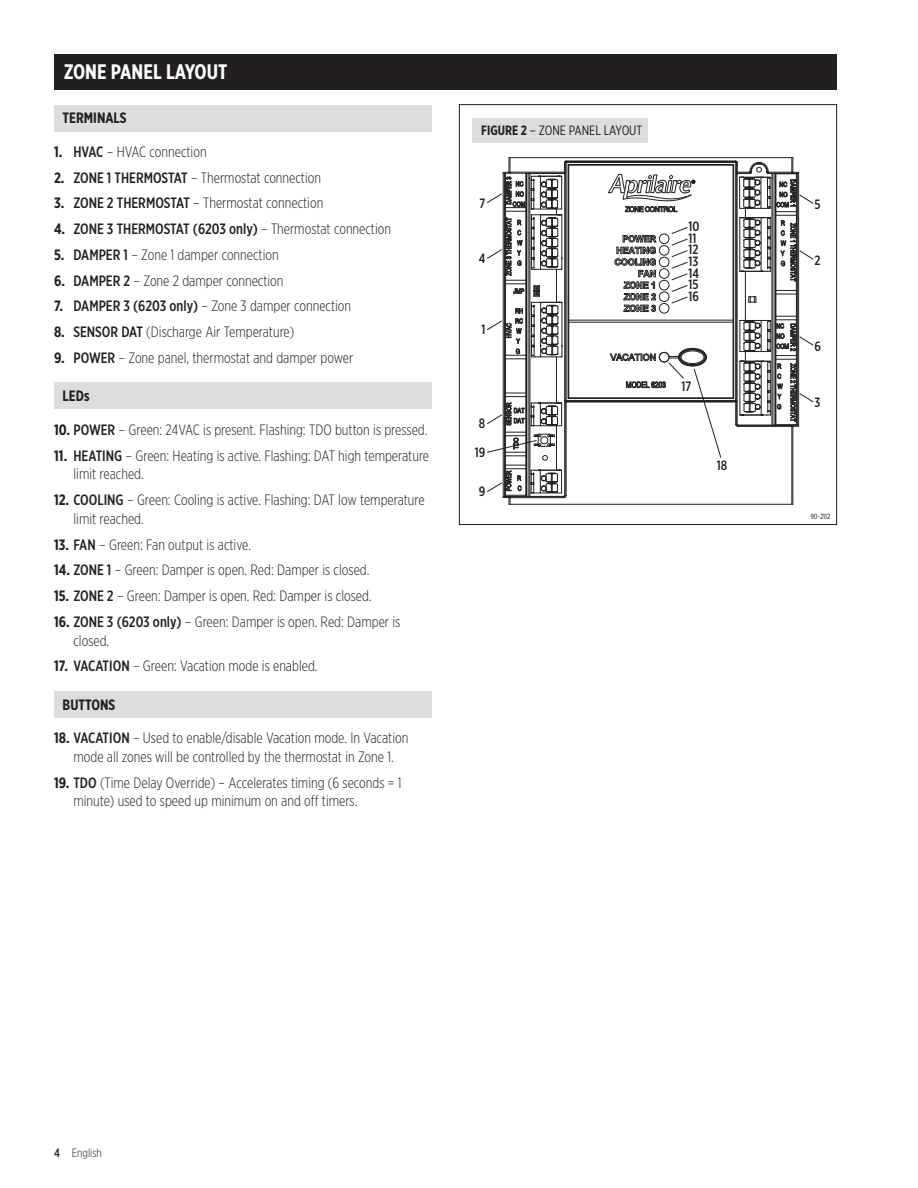
<style>
.page{position:relative;width:918px;height:1188px;background:#fff}
.page>*{position:absolute;margin:0;border:0;box-sizing:border-box;transform-origin:0 0}
.t1{font:700 21px "Gotham X Narrow";color:#fff}
.t2{font:300 15px/18.8px "Gotham X Narrow";color:#231f20}
.t3{font:500 15px "Gotham X Narrow";color:#231f20}
.t4{font:700 15px "Gotham X Narrow";color:#231f20}
.t5{font:500 13.5px/11.6px "Gotham X Narrow";color:#231f20}
.t6{font:13.5px "Gotham X Narrow";color:#231f20}
.t7{font:300 12px "Gotham X Narrow";color:#231f20}
.t8{font:7.5px "Gotham X Narrow";color:#231f20}
.s1{font-weight:700}
.s2{font-weight:500}
.s3{font-weight:300}
</style>
<div class="page">
<div style="left:54px;top:54px;width:782px;height:35px;background:#231f20"></div>
<div style="left:54px;top:105px;width:378px;height:26px;background:#dcdddf"></div>
<div style="left:54px;top:383px;width:378px;height:26px;background:#dcdddf"></div>
<div style="left:54px;top:691px;width:378px;height:26px;background:#dcdddf"></div>
<div style="left:659px;top:303px;width:10px;height:10px;border:1px solid #231f20;border-radius:50%"></div>
<div style="left:659px;top:292px;width:10px;height:10px;border:1px solid #231f20;border-radius:50%"></div>
<div style="left:659px;top:280px;width:10px;height:10px;border:1px solid #231f20;border-radius:50%"></div>
<div style="left:659px;top:269px;width:10px;height:9px;border:1px solid #231f20;border-radius:50%"></div>
<div style="left:659px;top:257px;width:10px;height:10px;border:1px solid #231f20;border-radius:50%"></div>
<div style="left:659px;top:245px;width:10px;height:10px;border:1px solid #231f20;border-radius:50%"></div>
<div style="left:659px;top:234px;width:10px;height:10px;border:1px solid #231f20;border-radius:50%"></div>
<hr style="left:569px;top:322px;width:1px;height:76px;background:#231f20">
<hr style="left:569px;top:322px;width:164px;height:1px;background:#231f20">
<hr style="left:569px;top:165px;width:164px;height:1px;background:#231f20">
<hr style="left:569px;top:320px;width:164px;height:1px;background:#231f20">
<svg style="left:615px;top:235px;width:41px;height:77px"></svg>
<svg style="left:608px;top:174px;width:87px;height:38px"></svg>
<hr style="left:796px;top:215px;width:1px;height:75px;background:#231f20">
<hr style="left:776px;top:215px;width:1px;height:75px;background:#231f20">
<hr style="left:736px;top:163px;width:1px;height:237px;background:#231f20">
<hr style="left:735px;top:163px;width:1px;height:237px;background:#231f20">
<hr style="left:568px;top:165px;width:1px;height:233px;background:#231f20">
<hr style="left:568px;top:398px;width:166px;height:1px;background:#231f20">
<hr style="left:566px;top:400px;width:170px;height:1px;background:#231f20">
<hr style="left:566px;top:163px;width:1px;height:237px;background:#231f20">
<hr style="left:566px;top:162px;width:170px;height:1px;background:#231f20">
<hr style="left:733px;top:165px;width:1px;height:233px;background:#231f20">
<hr style="left:568px;top:164px;width:166px;height:1px;background:#231f20">
<hr style="left:565px;top:174px;width:1px;height:321px;background:#231f20">
<hr style="left:737px;top:174px;width:1px;height:250px;background:#231f20">
<hr style="left:566px;top:401px;width:170px;height:1px;background:#231f20">
<hr style="left:566px;top:402px;width:170px;height:1px;background:#231f20">
<hr style="left:566px;top:161px;width:170px;height:1px;background:#231f20">
<hr style="left:792px;top:426px;width:1px;height:78px;background:#231f20">
<hr style="left:793px;top:426px;width:1px;height:78px;background:#231f20">
<hr style="left:503px;top:172px;width:1px;height:325px;background:#231f20">
<hr style="left:798px;top:172px;width:1px;height:254px;background:#231f20">
<hr style="left:505px;top:173px;width:1px;height:323px;background:#231f20">
<hr style="left:797px;top:173px;width:1px;height:252px;background:#231f20">
<hr style="left:530px;top:173px;width:1px;height:323px;background:#231f20">
<hr style="left:772px;top:173px;width:1px;height:252px;background:#231f20">
<hr style="left:527px;top:173px;width:1px;height:323px;background:#231f20">
<hr style="left:773px;top:173px;width:1px;height:252px;background:#231f20">
<hr style="left:529px;top:173px;width:1px;height:323px;background:#231f20">
<hr style="left:526px;top:173px;width:1px;height:323px;background:#231f20">
<hr style="left:775px;top:173px;width:1px;height:252px;background:#231f20">
<hr style="left:509px;top:157px;width:284px;height:1px;background:#231f20">
<hr style="left:509px;top:504px;width:284px;height:1px;background:#231f20">
<hr style="left:556px;top:357px;width:1px;height:46px;background:#231f20">
<hr style="left:745px;top:271px;width:1px;height:49px;background:#231f20">
<svg style="left:734px;top:158px;width:80px;height:124px"></svg>
<svg style="left:733px;top:290px;width:81px;height:137px"></svg>
<svg style="left:487px;top:158px;width:83px;height:202px"></svg>
<svg style="left:671px;top:227px;width:17px;height:77px"></svg>
<svg style="left:487px;top:393px;width:82px;height:111px"></svg>
<svg style="left:610px;top:348px;width:112px;height:110px"></svg>
<div style="left:472px;top:118px;width:176px;height:25px;background:#dcdddf"></div>
<h1 class="t1" style="left:64px;top:59px;width:165px">ZONE PANEL LAYOUT</h1>
<p class="t4" style="left:63px;top:109px;width:65px">TERMINALS</p>
<p class="t2" style="left:54px;top:142px;width:154px"><span class="s1">1.</span> <span class="s2">HVAC</span> – HVAC connection</p>
<p class="t2" style="left:54px;top:168px;width:269px"><span class="s1">2.</span> <span class="s2">ZONE 1 THERMOSTAT</span> – Thermostat connection</p>
<p class="t2" style="left:54px;top:193px;width:271px"><span class="s1">3.</span> <span class="s2">ZONE 2 THERMOSTAT</span> – Thermostat connection</p>
<p class="t3" style="left:54px;top:220px;width:339px"><span class="s1">4.</span> ZONE 3 THERMOSTAT (6203 only) <span class="s3">– Thermostat connection</span></p>
<p class="t2" style="left:54px;top:245px;width:226px"><span class="s1">5.</span> <span class="s2">DAMPER 1</span> – Zone 1 damper connection</p>
<p class="t2" style="left:54px;top:271px;width:231px"><span class="s1">6.</span> <span class="s2">DAMPER 2</span> – Zone 2 damper connection</p>
<p class="t2" style="left:54px;top:297px;width:299px"><span class="s1">7.</span> <span class="s2">DAMPER 3 (6203 only)</span> – Zone 3 damper connection</p>
<p class="t2" style="left:54px;top:322px;width:242px"><span class="s1">8.</span> <span class="s2">SENSOR DAT</span> (Discharge Air Temperature)</p>
<p class="t2" style="left:54px;top:348px;width:301px"><span class="s1">9.</span> <span class="s2">POWER</span> – Zone panel, thermostat and damper power</p>
<p class="t4" style="left:63px;top:387px;width:28px">LEDs</p>
<p class="t2" style="left:54px;top:420px;width:375px"><span class="s1">10.</span> <span class="s2">POWER</span> – Green: 24VAC is present. Flashing: TDO button is pressed.</p>
<p class="t2" style="left:73px;top:446px;width:357px;text-indent:-19px"><span class="s1">11.</span> <span class="s2">HEATING</span> – Green: Heating is active. Flashing: DAT high temperature limit reached.</p>
<p class="t2" style="left:73px;top:490px;width:353px;text-indent:-19px"><span class="s1">12.</span> <span class="s2">COOLING</span> – Green: Cooling is active. Flashing: DAT low temperature limit reached.</p>
<p class="t2" style="left:54px;top:535px;width:199px"><span class="s1">13.</span> <span class="s2">FAN</span> – Green: Fan output is active.</p>
<p class="t2" style="left:54px;top:560px;width:317px"><span class="s1">14.</span> <span class="s2">ZONE 1</span> – Green: Damper is open. Red: Damper is closed.</p>
<p class="t2" style="left:54px;top:586px;width:319px"><span class="s1">15.</span> <span class="s2">ZONE 2</span> – Green: Damper is open. Red: Damper is closed.</p>
<p class="t2" style="left:73px;top:612px;width:328px;text-indent:-19px"><span class="s1">16.</span> <span class="s2">ZONE 3 (6203 only)</span> – Green: Damper is open. Red: Damper is closed.</p>
<p class="t2" style="left:54px;top:657px;width:265px"><span class="s1">17.</span> <span class="s2">VACATION</span> – Green: Vacation mode is enabled.</p>
<p class="t4" style="left:63px;top:695px;width:54px">BUTTONS</p>
<p class="t2" style="left:54px;top:728px;width:356px;text-align:center"><span class="s1">18.</span> <span class="s2">VACATION</span> – Used to enable/disable Vacation mode. In Vacation mode all zones will be controlled by the thermostat in Zone 1.</p>
<p class="t2" style="left:73px;top:773px;width:330px;text-indent:-19px"><span class="s1">19.</span> <span class="s2">TDO</span> (Time Delay Override) – Accelerates timing (6 seconds = 1 minute) used to speed up minimum on and off timers.</p>
<p class="t6" style="left:481px;top:122px;width:163px"><span class="s1">FIGURE 2</span> – ZONE PANEL LAYOUT</p>
<p class="t5" style="left:479px;top:197px;width:7px">7</p>
<p class="t5" style="left:815px;top:198px;width:8px">5</p>
<p class="t5" style="left:479px;top:252px;width:8px">4</p>
<p class="t5" style="left:481px;top:323px;width:6px">1</p>
<p class="t5" style="left:475px;top:409px;width:12px;line-height:28.7px;text-align:center">8<br>19</p>
<p class="t5" style="left:479px;top:485px;width:8px">9</p>
<p class="t5" style="left:688px;top:221px;width:13px">10</p>
<p class="t5" style="left:688px;top:232px;width:12px">11<br>12<br>13<br>14<br>15<br>16</p>
<p class="t5" style="left:681px;top:380px;width:11px">17</p>
<p class="t5" style="left:717px;top:459px;width:12px">18</p>
<p class="t5" style="left:815px;top:254px;width:8px">2</p>
<p class="t5" style="left:815px;top:340px;width:8px">6</p>
<p class="t5" style="left:815px;top:397px;width:7px">3</p>
<p class="t8" style="left:810px;top:511px;width:22px">90-2112</p>
<p class="t7" style="left:54px;top:1146px;width:49px"><span class="s2">4</span> English</p>
</div>
